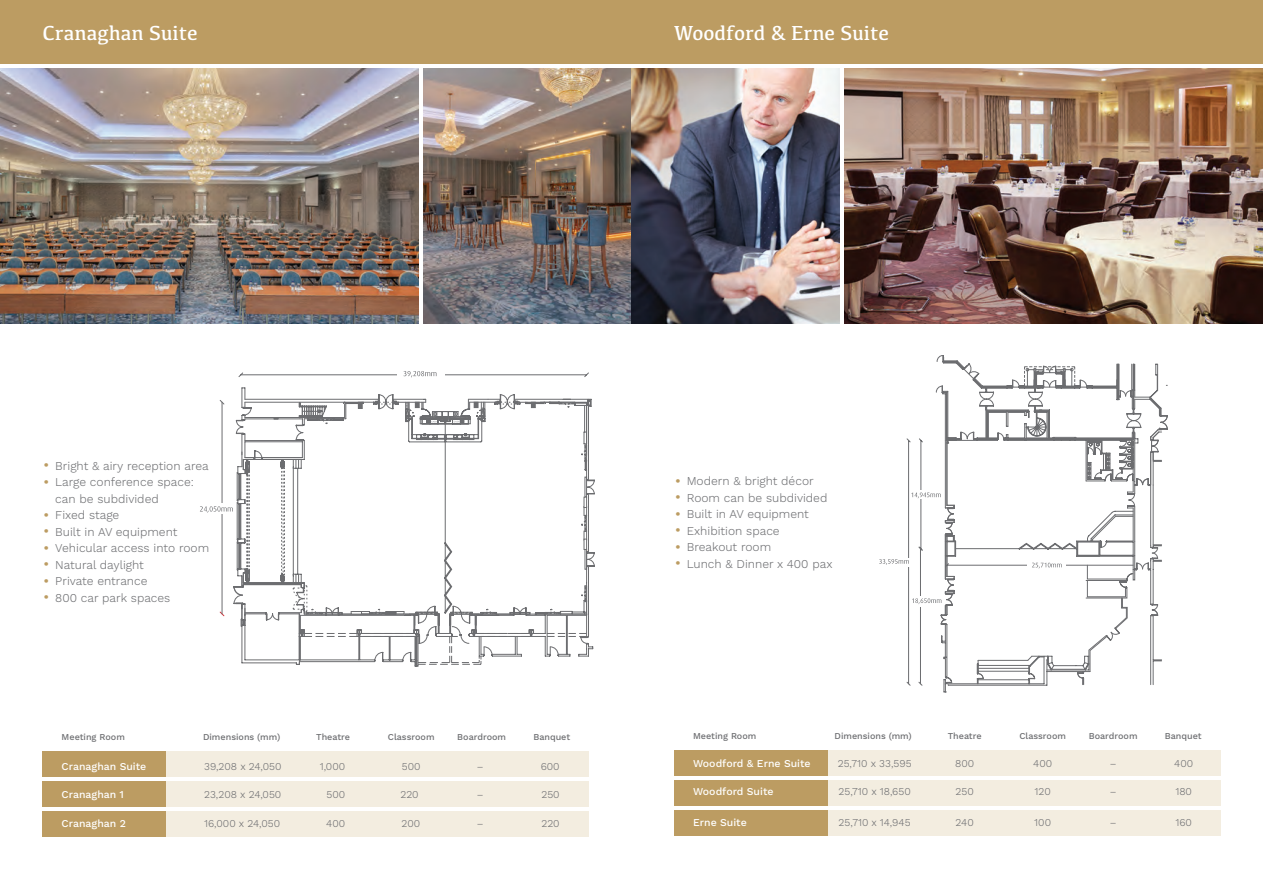
<style>
.page{position:relative;width:1263px;height:893px;background:#fff}
.page>*{position:absolute;margin:0;border:0;box-sizing:border-box;transform-origin:0 0}
.t1{font:21px "Kefa";color:#fff}
.t2{font:300 12px/16.5px "Work Sans";color:#6c6d70}
.t3{font:300 10.5px "Work Sans";color:#6c6d70}
.t4{font:500 10.5px "Work Sans";color:#fff}
.t5{font:500 9px "Work Sans";color:#6c6d70}
.s1{font-size:18px;color:#bc9c62}
</style>
<div class="page">
<div style="left:43px;top:752px;width:546px;height:25px;background:#f3ede0"></div>
<div style="left:43px;top:781px;width:546px;height:26px;background:#f3ede0"></div>
<div style="left:43px;top:811px;width:546px;height:26px;background:#f3ede0"></div>
<div style="left:43px;top:752px;width:123px;height:25px;background:#bc9c62"></div>
<div style="left:43px;top:781px;width:123px;height:26px;background:#bc9c62"></div>
<div style="left:43px;top:811px;width:123px;height:26px;background:#bc9c62"></div>
<div style="left:0;top:0;width:644px;height:64px;background:#bc9c62"></div>
<svg style="left:238px;top:372px;width:351px;height:22px"></svg>
<svg style="left:200px;top:394px;width:394px;height:272px"></svg>
<div style="left:397px;top:363px;width:48px;height:16px;background:#fff"></div>
<svg style="left:403px;top:371px;width:33px;height:6px"></svg>
<img style="left:0;top:68px;width:419px;height:255px">
<img style="left:424px;top:68px;width:207px;height:255px">
<div style="left:619px;top:0;width:644px;height:64px;background:#bc9c62"></div>
<img style="left:844px;top:68px;width:419px;height:255px">
<svg style="left:879px;top:355px;width:288px;height:337px"></svg>
<div style="left:674px;top:750px;width:546px;height:26px;background:#f3ede0"></div>
<div style="left:674px;top:780px;width:546px;height:25px;background:#f3ede0"></div>
<div style="left:674px;top:810px;width:546px;height:25px;background:#f3ede0"></div>
<div style="left:674px;top:750px;width:153px;height:26px;background:#bc9c62"></div>
<div style="left:674px;top:780px;width:153px;height:25px;background:#bc9c62"></div>
<div style="left:674px;top:810px;width:153px;height:25px;background:#bc9c62"></div>
<img style="left:631px;top:68px;width:208px;height:255px">
<h1 class="t1" style="left:43px;top:20px;width:157px">Cranaghan Suite</h1>
<h1 class="t1" style="left:674px;top:20px;width:216px">Woodford &amp; Erne Suite</h1>
<p class="t2" style="left:43px;top:458px;width:168px"><span class="s1">•</span> Bright &amp; airy reception area</p>
<p class="t2" style="left:55px;top:474px;width:140px;text-indent:-13px"><span class="s1">•</span> Large conference space: can be subdivided</p>
<p class="t2" style="left:43px;top:507px;width:78px"><span class="s1">•</span> Fixed stage</p>
<p class="t2" style="left:43px;top:524px;width:136px"><span class="s1">•</span> Built in AV equipment</p>
<p class="t2" style="left:43px;top:540px;width:168px"><span class="s1">•</span> Vehicular access into room</p>
<p class="t2" style="left:43px;top:557px;width:103px"><span class="s1">•</span> Natural daylight</p>
<p class="t2" style="left:43px;top:573px;width:107px"><span class="s1">•</span> Private entrance</p>
<p class="t2" style="left:43px;top:590px;width:129px"><span class="s1">•</span> 800 car park spaces</p>
<p class="t5" style="left:62px;top:732px;width:65px">Meeting Room</p>
<p class="t5" style="left:203px;top:732px;width:79px">Dimensions (mm)</p>
<p class="t5" style="left:316px;top:732px;width:35px">Theatre</p>
<p class="t5" style="left:388px;top:732px;width:48px">Classroom</p>
<p class="t5" style="left:457px;top:732px;width:50px">Boardroom</p>
<p class="t5" style="left:533px;top:732px;width:38px">Banquet</p>
<p class="t4" style="left:62px;top:760px;width:86px">Cranaghan Suite</p>
<p class="t3" style="left:204px;top:760px;width:79px">39,208 x 24,050</p>
<p class="t3" style="left:320px;top:760px;width:27px">1,000</p>
<p class="t3" style="left:402px;top:760px;width:20px">500</p>
<p class="t3" style="left:541px;top:760px;width:21px">600</p>
<p class="t4" style="left:62px;top:788px;width:64px">Cranaghan 1</p>
<p class="t3" style="left:204px;top:788px;width:79px">23,208 x 24,050</p>
<p class="t3" style="left:326px;top:788px;width:20px">500</p>
<p class="t3" style="left:400px;top:788px;width:20px">220</p>
<p class="t3" style="left:477px;top:788px;width:8px">–</p>
<p class="t3" style="left:541px;top:788px;width:20px">250</p>
<p class="t4" style="left:62px;top:817px;width:66px">Cranaghan 2</p>
<p class="t3" style="left:204px;top:817px;width:78px">16,000 x 24,050</p>
<p class="t3" style="left:326px;top:817px;width:21px">400</p>
<p class="t3" style="left:401px;top:817px;width:20px">200</p>
<p class="t3" style="left:477px;top:817px;width:8px">–</p>
<p class="t3" style="left:541px;top:817px;width:20px">220</p>
<p class="t2" style="left:674px;top:474px;width:141px"><span class="s1">•</span> Modern &amp; bright décor</p>
<p class="t2" style="left:674px;top:490px;width:155px"><span class="s1">•</span> Room can be subdivided</p>
<p class="t2" style="left:674px;top:507px;width:136px"><span class="s1">•</span> Built in AV equipment</p>
<p class="t2" style="left:674px;top:523px;width:107px"><span class="s1">•</span> Exhibition space</p>
<p class="t2" style="left:674px;top:540px;width:99px"><span class="s1">•</span> Breakout room</p>
<p class="t2" style="left:674px;top:556px;width:160px"><span class="s1">•</span> Lunch &amp; Dinner x 400 pax</p>
<p class="t5" style="left:693px;top:730px;width:65px">Meeting Room</p>
<p class="t5" style="left:834px;top:730px;width:79px">Dimensions (mm)</p>
<p class="t5" style="left:948px;top:730px;width:35px">Theatre</p>
<p class="t5" style="left:1019px;top:730px;width:48px">Classroom</p>
<p class="t5" style="left:1089px;top:730px;width:50px">Boardroom</p>
<p class="t5" style="left:1165px;top:730px;width:38px">Banquet</p>
<p class="t4" style="left:693px;top:757px;width:119px">Woodford &amp; Erne Suite</p>
<p class="t3" style="left:838px;top:757px;width:75px">25,710 x 33,595</p>
<p class="t3" style="left:955px;top:757px;width:21px">800</p>
<p class="t3" style="left:1033px;top:757px;width:21px">400</p>
<p class="t3" style="left:1110px;top:757px;width:8px">–</p>
<p class="t3" style="left:1174px;top:757px;width:21px">400</p>
<p class="t4" style="left:693px;top:785px;width:82px">Woodford Suite</p>
<p class="t3" style="left:838px;top:785px;width:74px">25,710 x 18,650</p>
<p class="t3" style="left:955px;top:785px;width:20px">250</p>
<p class="t3" style="left:1034px;top:785px;width:18px">120</p>
<p class="t3" style="left:1110px;top:785px;width:8px">–</p>
<p class="t3" style="left:1175px;top:785px;width:18px">180</p>
<p class="t4" style="left:693px;top:816px;width:55px">Erne Suite</p>
<p class="t3" style="left:839px;top:816px;width:74px">25,710 x 14,945</p>
<p class="t3" style="left:955px;top:816px;width:20px">240</p>
<p class="t3" style="left:1034px;top:816px;width:18px">100</p>
<p class="t3" style="left:1110px;top:816px;width:8px">–</p>
<p class="t3" style="left:1175px;top:816px;width:18px">160</p>
</div>
